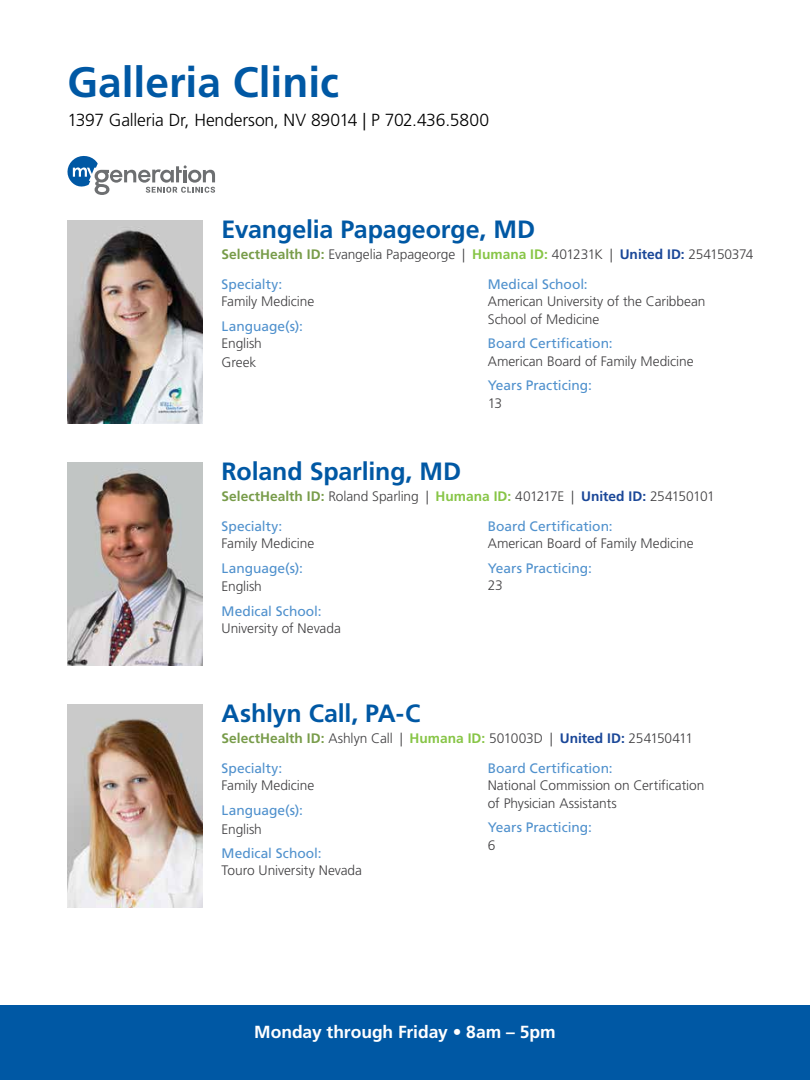
<style>
.page{position:relative;width:810px;height:1080px;background:#fff}
.page>*{position:absolute;margin:0;border:0;box-sizing:border-box;transform-origin:0 0}
.t1{font:700 42.5px "Frutiger LT Std";color:#0058a4}
.t2{font:700 25px "Frutiger LT Std";letter-spacing:-.005em;color:#0058a4}
.t3{font:300 17.5px "Frutiger LT Std";letter-spacing:-.01em;color:#000}
.t4{font:700 17.5px "Frutiger LT Std";letter-spacing:-.005em;color:#fff}
.t5{font:300 13.75px/17.5px "Frutiger LT Std";letter-spacing:-.01em;color:#414042}
.t6{font:13.75px "Frutiger LT Std";color:#5091cd}
.s1{font-weight:700;color:#789c4a}
.s2{font-weight:700;color:#87c546}
.s3{font-weight:700;color:#1a4798}
</style>
<div class="page">
<div style="left:0;top:1005px;width:810px;height:75px;background:#0058a4"></div>
<img style="left:68px;top:221px;width:134px;height:202px">
<img style="left:68px;top:463px;width:134px;height:202px">
<img style="left:68px;top:705px;width:134px;height:202px">
<svg style="left:68px;top:156px;width:147px;height:39px"></svg>
<h1 class="t1" style="left:68px;top:57px;width:273px">Galleria Clinic</h1>
<p class="t3" style="left:68px;top:110px;width:423px">1397 Galleria Dr, Henderson, NV 89014 | P 702.436.5800</p>
<h2 class="t2" style="left:222px;top:215px;width:315px">Evangelia Papageorge, MD</h2>
<p class="t6" style="left:222px;top:276px;width:62px">Specialty:</p>
<p class="t5" style="left:222px;top:293px;width:94px">Family Medicine</p>
<p class="t6" style="left:222px;top:318px;width:83px">Language(s):</p>
<p class="t5" style="left:222px;top:334px;width:42px;line-height:18.8px">English<br>Greek</p>
<p class="t5" style="left:222px;top:245px;width:533px"><span class="s1">SelectHealth ID:</span> Evangelia Papageorge | <span class="s2">Humana ID:</span> 401231K | <span class="s3">United ID:</span> 254150374</p>
<p class="t6" style="left:488px;top:276px;width:102px">Medical School:</p>
<p class="t5" style="left:488px;top:293px;width:219px">American University of the Caribbean<br>School of Medicine</p>
<p class="t6" style="left:488px;top:335px;width:126px">Board Certification:</p>
<p class="t5" style="left:488px;top:352px;width:207px">American Board of Family Medicine</p>
<p class="t6" style="left:488px;top:377px;width:106px">Years Practicing:</p>
<p class="t5" style="left:488px;top:394px;width:16px">13</p>
<h2 class="t2" style="left:222px;top:457px;width:241px">Roland Sparling, MD</h2>
<p class="t6" style="left:222px;top:518px;width:62px">Specialty:</p>
<p class="t5" style="left:222px;top:535px;width:94px">Family Medicine</p>
<p class="t6" style="left:222px;top:560px;width:83px">Language(s):</p>
<p class="t5" style="left:222px;top:578px;width:42px">English</p>
<p class="t6" style="left:222px;top:603px;width:102px">Medical School:</p>
<p class="t5" style="left:222px;top:620px;width:121px">University of Nevada</p>
<p class="t5" style="left:222px;top:487px;width:495px"><span class="s1">SelectHealth ID:</span> Roland Sparling | <span class="s2">Humana ID:</span> 401217E | <span class="s3">United ID:</span> 254150101</p>
<p class="t6" style="left:488px;top:518px;width:126px">Board Certification:</p>
<p class="t5" style="left:488px;top:535px;width:207px">American Board of Family Medicine</p>
<p class="t6" style="left:488px;top:560px;width:106px">Years Practicing:</p>
<p class="t5" style="left:488px;top:577px;width:17px">23</p>
<h2 class="t2" style="left:222px;top:699px;width:200px">Ashlyn Call, PA-C</h2>
<p class="t6" style="left:222px;top:760px;width:62px">Specialty:</p>
<p class="t5" style="left:222px;top:777px;width:94px">Family Medicine</p>
<p class="t6" style="left:222px;top:802px;width:83px">Language(s):</p>
<p class="t5" style="left:222px;top:820px;width:42px">English</p>
<p class="t6" style="left:222px;top:845px;width:102px">Medical School:</p>
<p class="t5" style="left:222px;top:862px;width:142px">Touro University Nevada</p>
<p class="t5" style="left:221px;top:729px;width:473px"><span class="s1">SelectHealth ID:</span> Ashlyn Call | <span class="s2">Humana ID:</span> 501003D | <span class="s3">United ID:</span> 254150411</p>
<p class="t6" style="left:488px;top:760px;width:126px">Board Certification:</p>
<p class="t5" style="left:488px;top:777px;width:218px">National Commission on Certification of Physician Assistants</p>
<p class="t6" style="left:488px;top:819px;width:106px">Years Practicing:</p>
<p class="t5" style="left:488px;top:837px;width:9px">6</p>
<p class="t4" style="left:254px;top:1021px;width:303px">Monday through Friday • 8am – 5pm</p>
</div>
